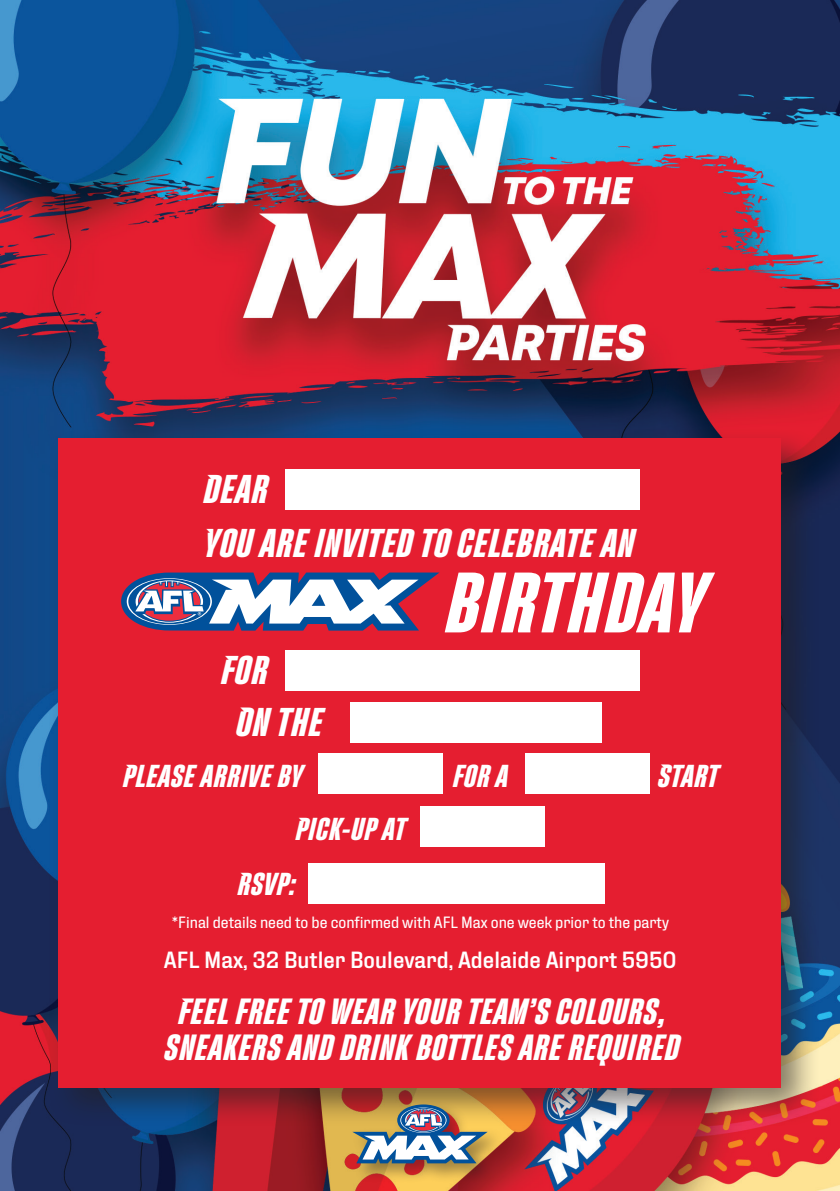
<style>
.page{position:relative;width:840px;height:1191px;background:#fff}
.page>*{position:absolute;margin:0;border:0;box-sizing:border-box;transform-origin:0 0}
.t1{font:italic 700 84.4px "Fixture Max";color:#fff}
.t2{font:italic 700 39.6px/51.6px "Fixture Max";color:#fff}
.t3{font:italic 700 36px/36px "Fixture Max";color:#fff;text-align:center}
.t4{font:italic 700 31.4px "Fixture Max";color:#fff}
.t5{font:500 23.2px "Fixture";color:#fff}
.t6{font:16.2px "Fixture";color:#fff}
</style>
<div class="page">
<img style="left:0;top:0;width:839px;height:1190px">
<div style="left:48px;top:428px;width:772px;height:699px;background:#231f20;opacity:.55"></div>
<div style="left:59px;top:438px;width:721px;height:649px;background:#e51e30"></div>
<div style="left:284px;top:469px;width:355px;height:41px;background:#fff"></div>
<div style="left:284px;top:650px;width:355px;height:41px;background:#fff"></div>
<div style="left:350px;top:701px;width:251px;height:41px;background:#fff"></div>
<svg style="left:121px;top:572px;width:318px;height:58px"></svg>
<div style="left:317px;top:753px;width:125px;height:41px;background:#fff"></div>
<div style="left:524px;top:753px;width:125px;height:41px;background:#fff"></div>
<div style="left:419px;top:806px;width:125px;height:41px;background:#fff"></div>
<div style="left:308px;top:863px;width:296px;height:40px;background:#fff"></div>
<div style="left:350px;top:1100px;width:155px;height:83px;background:#231f20;opacity:.42"></div>
<svg style="left:352px;top:1104px;width:135px;height:59px"></svg>
<p class="t2" style="left:201px;top:463px;width:66px">DEAR</p>
<p class="t2" style="left:201px;top:517px;width:432px">YOU ARE INVITED TO CELEBRATE AN</p>
<h1 class="t1" style="left:440px;top:549px;width:263px">BIRTHDAY</h1>
<p class="t2" style="left:233px;top:644px;width:89px;text-indent:-15px">FOR<br>ON THE</p>
<p class="t4" style="left:121px;top:756px;width:182px">PLEASE ARRIVE BY</p>
<p class="t4" style="left:451px;top:756px;width:57px">FOR A</p>
<p class="t4" style="left:655px;top:756px;width:62px">START</p>
<p class="t4" style="left:293px;top:809px;width:112px">PICK-UP AT</p>
<p class="t4" style="left:236px;top:864px;width:59px">RSVP:</p>
<p class="t6" style="left:172px;top:912px;width:498px">*Final details need to be confirmed with AFL Max one week prior to the party</p>
<p class="t5" style="left:164px;top:945px;width:514px">AFL Max, 32 Butler Boulevard, Adelaide Airport 5950</p>
<p class="t3" style="left:162px;top:993px;width:516px">FEEL FREE TO WEAR YOUR TEAM’S COLOURS,<br>SNEAKERS AND DRINK BOTTLES ARE REQUIRED</p>
</div>
